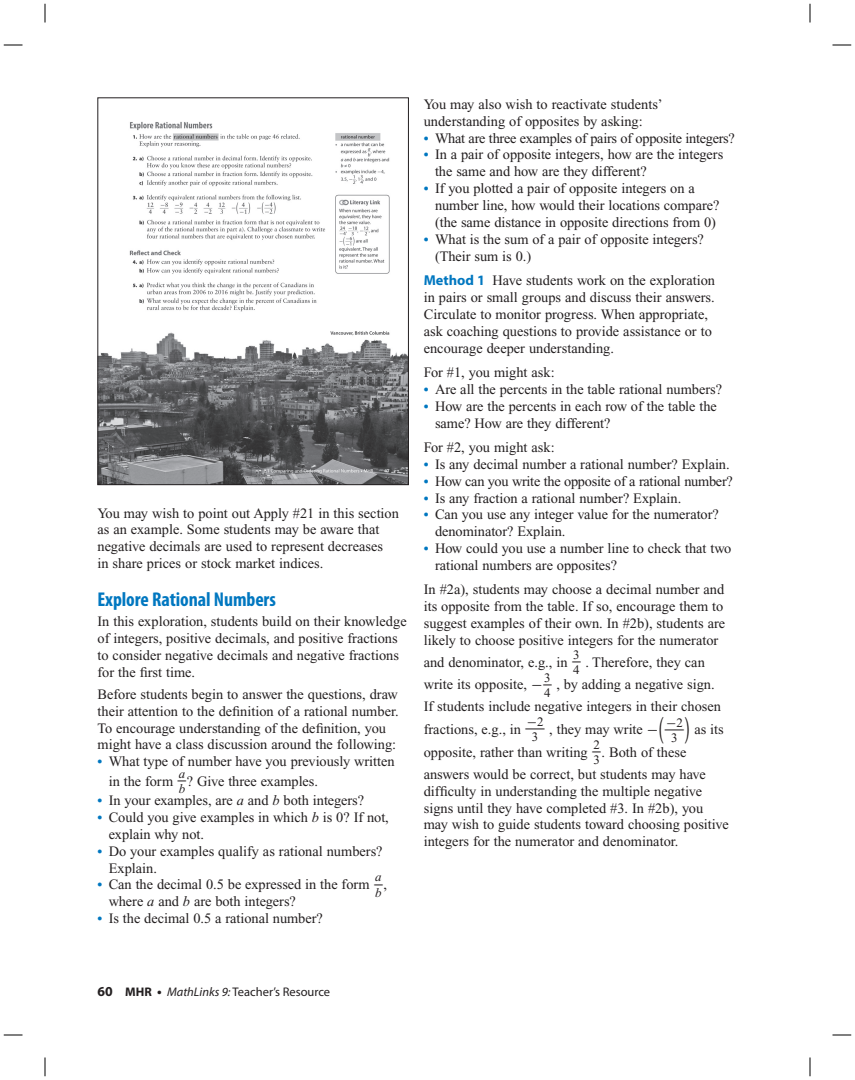
<style>
.page{position:relative;width:855px;height:1080px;background:#fff}
.page>*{position:absolute;margin:0;border:0;box-sizing:border-box;transform-origin:0 0}
.t1{font:700 condensed 20px "Myriad Pro";letter-spacing:-.005em;color:#0077c0}
.t2{font:14.38px/16.9px "Times New Roman";color:#231f20}
.t3{font:14.38px "Times New Roman";letter-spacing:-.02em;color:#231f20}
.t4{font:13px "Times New Roman";color:#231f20}
.t5{font:italic 13px "Times New Roman";color:#231f20}
.t6{font:12.5px "Myriad Pro";color:#231f20}
.s1{font-weight:700;font-size:13.75px;color:#0077c0}
.s2{font-style:italic}
.s3{font-family:"Myriad Pro";font-weight:700;color:#0077c0}
.s4{font-family:"Uni Math"}
.s5{font-family:"Uni Math";font-size:26.88px}
.s6{font-family:"Uni Math";font-size:26.75px}
.s7{font-weight:700;font-size:13.75px}
.s8{font-weight:700}
</style>
<div class="page">
<img style="left:100px;top:121px;width:307px;height:362px">
<div style="left:98px;top:98px;width:311px;height:387px;border:1px solid #231f20"></div>
<svg style="left:4px;top:44px;width:18px;height:2px"></svg>
<svg style="left:832px;top:44px;width:19px;height:2px"></svg>
<svg style="left:4px;top:1034px;width:18px;height:2px"></svg>
<svg style="left:832px;top:1034px;width:19px;height:2px"></svg>
<svg style="left:44px;top:4px;width:2px;height:18px"></svg>
<svg style="left:44px;top:1058px;width:2px;height:18px"></svg>
<svg style="left:809px;top:4px;width:2px;height:18px"></svg>
<svg style="left:809px;top:1058px;width:2px;height:18px"></svg>
<p class="t2" style="left:98px;top:506px;width:303px">You may wish to point out Apply #21 in this section as an example. Some students may be aware that negative decimals are used to represent decreases<br>in share prices or stock market indices.</p>
<h1 class="t1" style="left:98px;top:592px;width:180px">Explore Rational Numbers</h1>
<p class="t2" style="left:98px;top:614px;width:311px">In this exploration, students build on their knowledge of integers, positive decimals, and positive fractions to consider negative decimals and negative fractions for the first time.</p>
<p class="t2" style="left:98px;top:687px;width:303px">Before students begin to answer the questions, draw their attention to the definition of a rational number.<br>To encourage understanding of the definition, you might have a class discussion around the following:</p>
<p class="t2" style="left:109px;top:753px;width:287px;line-height:19.4px;text-indent:-11px"><span class="s1">•</span> What type of number have you previously written in the form <sup>_</sup><sup>a</sup>? Give three examples.</p>
<p class="t5" style="left:179px;top:784px;width:8px">b</p>
<p class="t2" style="left:98px;top:793px;width:268px"><span class="s1">•</span> In your examples, are <span class="s2">a</span> and <span class="s2">b</span> both integers?</p>
<p class="t2" style="left:109px;top:810px;width:282px;text-indent:-11px"><span class="s1">•</span> Could you give examples in which <span class="s2">b</span> is 0? If not, explain why not.</p>
<p class="t2" style="left:109px;top:844px;width:275px;text-indent:-11px"><span class="s1">•</span> Do your examples qualify as rational numbers?<br>Explain.</p>
<p class="t2" style="left:98px;top:878px;width:291px"><span class="s1">•</span> Can the decimal 0.5 be expressed in the form <sup>_</sup><sup>a</sup>,</p>
<p class="t5" style="left:375px;top:888px;width:8px">b</p>
<p class="t2" style="left:109px;top:894px;width:189px">where <span class="s2">a</span> and <span class="s2">b</span> are both integers?</p>
<p class="t2" style="left:98px;top:911px;width:227px"><span class="s1">•</span> Is the decimal 0.5 a rational number?</p>
<p class="t2" style="left:424px;top:97px;width:240px">You may also wish to reactivate students’ understanding of opposites by asking:</p>
<p class="t3" style="left:424px;top:133px;width:313px"><span class="s1">•</span> What are three examples of pairs of opposite integers?</p>
<p class="t2" style="left:435px;top:148px;width:290px;text-indent:-11px"><span class="s1">•</span> In a pair of opposite integers, how are the integers the same and how are they different?</p>
<p class="t2" style="left:435px;top:181px;width:286px;text-indent:-11px"><span class="s1">•</span> If you plotted a pair of opposite integers on a number line, how would their locations compare? (the same distance in opposite directions from 0)</p>
<p class="t2" style="left:435px;top:232px;width:270px;text-indent:-11px"><span class="s1">•</span> What is the sum of a pair of opposite integers? (Their sum is 0.)</p>
<p class="t2" style="left:424px;top:273px;width:293px"><span class="s3">Method 1</span> Have students work on the exploration in pairs or small groups and discuss their answers.<br>Circulate to monitor progress. When appropriate, ask coaching questions to provide assistance or to encourage deeper understanding.</p>
<p class="t2" style="left:424px;top:365px;width:133px">For #1, you might ask:</p>
<p class="t2" style="left:424px;top:382px;width:300px"><span class="s1">•</span> Are all the percents in the table rational numbers?</p>
<p class="t2" style="left:435px;top:399px;width:283px;text-indent:-11px"><span class="s1">•</span> How are the percents in each row of the table the same? How are they different?</p>
<p class="t2" style="left:424px;top:440px;width:133px">For #2, you might ask:</p>
<p class="t2" style="left:424px;top:457px;width:307px"><span class="s1">•</span> Is any decimal number a rational number? Explain.</p>
<p class="t3" style="left:424px;top:476px;width:311px"><span class="s1">•</span> How can you write the opposite of a rational number?</p>
<p class="t2" style="left:424px;top:491px;width:259px"><span class="s1">•</span> Is any fraction a rational number? Explain.</p>
<p class="t2" style="left:435px;top:508px;width:285px;text-indent:-11px"><span class="s1">•</span> Can you use any integer value for the numerator? denominator? Explain.</p>
<p class="t2" style="left:435px;top:541px;width:298px;text-indent:-11px"><span class="s1">•</span> How could you use a number line to check that two rational numbers are opposites?</p>
<p class="t2" style="left:424px;top:583px;width:303px">In #2a), students may choose a decimal number and its opposite from the table. If so, encourage them to suggest examples of their own. In #2b), students are likely to choose positive integers for the numerator</p>
<p class="t2" style="left:424px;top:655px;width:283px">and denominator, e.g., in <sup>_</sup><sup>3</sup> . Therefore, they can</p>
<p class="t4" style="left:573px;top:665px;width:8px">4</p>
<p class="t2" style="left:424px;top:677px;width:292px">write its opposite, <span class="s4">−</span> <sup>_</sup><sup>3</sup> , by adding a negative sign.</p>
<p class="t4" style="left:544px;top:688px;width:8px">4</p>
<p class="t2" style="left:424px;top:696px;width:299px;line-height:23.1px">If students include negative integers in their chosen fractions, e.g., in <sup>_</sup><sup>−</sup><sup>2</sup> , they may write <span class="s4">−</span> <span class="s5">(</span><sup>_</sup><sup>−</sup><sup>2</sup></p>
<p class="t2" style="left:424px;top:719px;width:302px;line-height:23.1px;text-indent:247px"><sub>3</sub> <span class="s6">)</span> as its opposite, rather than writing <sup>_</sup><sup>2</sup>. Both of these</p>
<p class="t4" style="left:532px;top:732px;width:8px">3</p>
<p class="t4" style="left:593px;top:755px;width:8px">3</p>
<p class="t2" style="left:424px;top:767px;width:307px">answers would be correct, but students may have difficulty in understanding the multiple negative signs until they have completed #3. In #2b), you may wish to guide students toward choosing positive integers for the numerator and denominator.</p>
<p class="t6" style="left:98px;top:987px;width:234px"><span class="s7">60</span> <span class="s8">MHR</span> <span class="s7">•</span> <span class="s2">MathLinks 9:</span> Teacher’s Resource</p>
</div>
